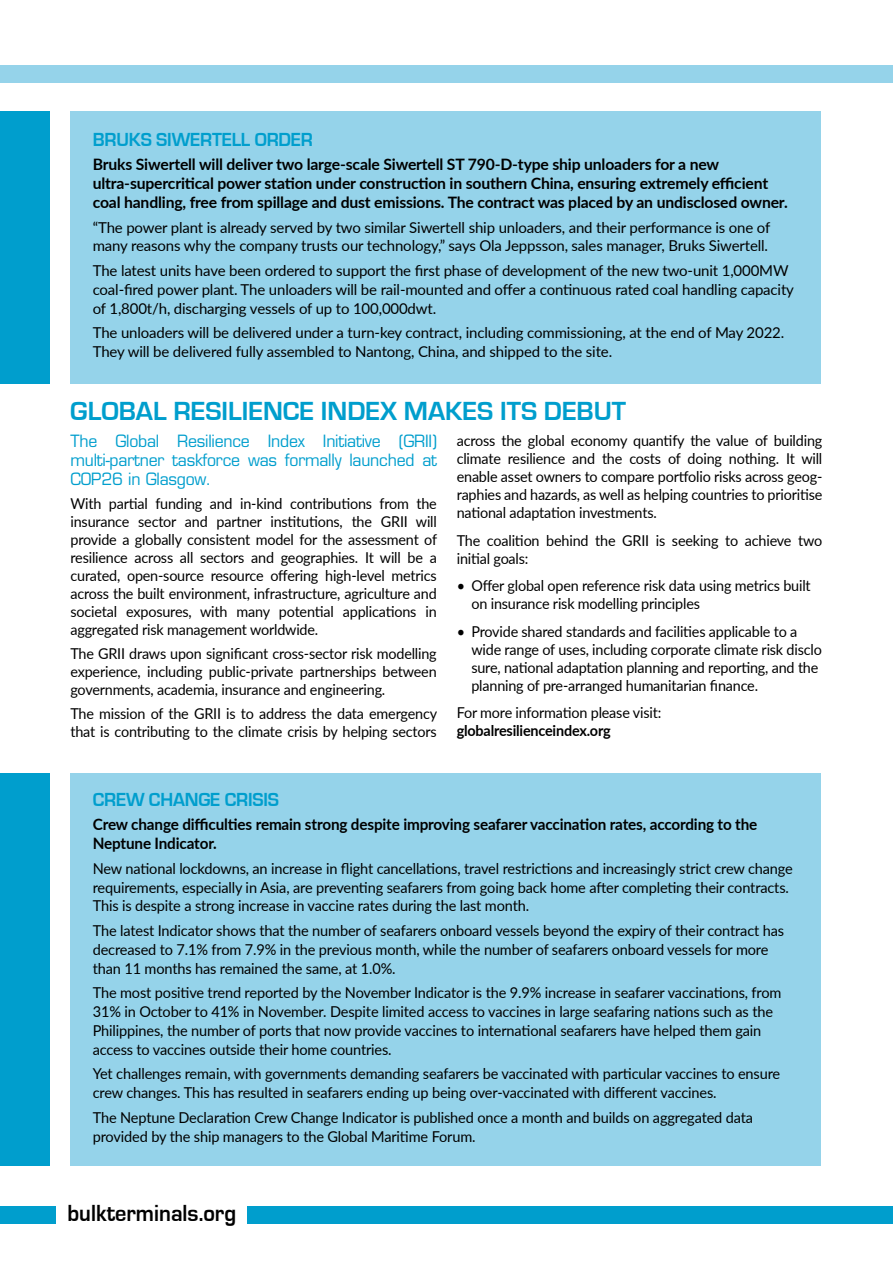
<style>
.page{position:relative;width:893px;height:1263px;background:#fff}
.page>*{position:absolute;margin:0;border:0;box-sizing:border-box;transform-origin:0 0}
.t1{font:700 27px "Eurostile";color:#009ecd}
.t2{font:700 24px "Eurostile";color:#000;scale:.93 1}
.t3{font:700 19.5px "Eurostile";letter-spacing:-.01em;color:#009ecd;scale:.96 1}
.t4{font:16.5px/18.8px "Eurostile";letter-spacing:-.015em;color:#009ecd;text-align:justify;scale:.96 1}
.t5{font:700 15.75px/18.8px "Lato";letter-spacing:-.01em;color:#000}
.t6{font:15px/18.8px "Lato";letter-spacing:-.01em;color:#000}
.t7{font:15px/18px "Lato";letter-spacing:-.01em;color:#000;scale:.96 1}
.t8{font:700 15px "Lato";letter-spacing:-.015em;color:#000;scale:.96 1}
</style>
<div class="page">
<div style="left:0;top:65px;width:893px;height:18px;background:#95d3ea"></div>
<div style="left:248px;top:1206px;width:645px;height:18px;background:#009ecd"></div>
<div style="left:0;top:1206px;width:56px;height:18px;background:#009ecd"></div>
<div style="left:70px;top:111px;width:750px;height:272px;background:#95d3ea"></div>
<div style="left:0;top:111px;width:49px;height:272px;background:#009ecd"></div>
<div style="left:70px;top:774px;width:750px;height:392px;background:#95d3ea"></div>
<div style="left:0;top:774px;width:49px;height:392px;background:#009ecd"></div>
<h3 class="t3" style="left:93px;top:129px;width:231px">BRUKS SIWERTELL ORDER</h3>
<p class="t5" style="left:93px;top:155px;width:696px">Bruks Siwertell will deliver two large-scale Siwertell ST 790-D-type ship unloaders for a new ultra-supercritical power station under construction in southern China, ensuring extremely efficient coal handling, free from spillage and dust emissions. The contract was placed by an undisclosed owner.</p>
<p class="t6" style="left:93px;top:217px;width:679px">“The power plant is already served by two similar Siwertell ship unloaders, and their performance is one of many reasons why the company trusts our technology,” says Ola Jeppsson, sales manager, Bruks Siwertell.</p>
<p class="t6" style="left:93px;top:261px;width:703px">The latest units have been ordered to support the first phase of development of the new two-unit 1,000MW coal-fired power plant. The unloaders will be rail-mounted and offer a continuous rated coal handling capacity of 1,800t/h, discharging vessels of up to 100,000dwt.</p>
<p class="t6" style="left:93px;top:323px;width:693px">The unloaders will be delivered under a turn-key contract, including commissioning, at the end of May 2022.<br>They will be delivered fully assembled to Nantong, China, and shipped to the site.</p>
<h1 class="t1" style="left:70px;top:396px;width:557px">GLOBAL RESILIENCE INDEX MAKES ITS DEBUT</h1>
<p class="t7" style="left:457px;top:431px;width:382px;text-align:justify">across the global economy quantify the value of building climate resilience and the costs of doing nothing. It will enable asset owners to compare portfolio risks across geog&shy;raphies and hazards, as well as helping countries to prioritise national adaptation investments.</p>
<p class="t7" style="left:457px;top:531px;width:382px">The coalition behind the GRII is seeking to achieve two initial goals:</p>
<p class="t7" style="left:471px;top:576px;width:355px;text-indent:-15px">• Offer global open reference risk data using metrics built on insurance risk modelling principles</p>
<p class="t7" style="left:471px;top:622px;width:367px;text-indent:-15px">• Provide shared standards and facilities applicable to a wide range of uses, including corporate climate risk disclo sure, national adaptation planning and reporting, and the planning of pre-arranged humanitarian finance.</p>
<p class="t7" style="left:457px;top:703px;width:215px">For more information please visit:</p>
<p class="t8" style="left:457px;top:720px;width:162px">globalresilienceindex.org</p>
<p class="t4" style="left:71px;top:432px;width:383px">The Global Resilience Index Initiative (GRII) multi-partner taskforce was formally launched at COP26 in Glasgow.</p>
<p class="t7" style="left:70px;top:494px;width:383px;text-align:justify">With partial funding and in-kind contributions from the insurance sector and partner institutions, the GRII will provide a globally consistent model for the assessment of resilience across all sectors and geographies. It will be a curated, open-source resource offering high-level metrics across the built environment, infrastructure, agriculture and societal exposures, with many potential applications in aggregated risk management worldwide.</p>
<p class="t7" style="left:70px;top:644px;width:383px;text-align:justify">The GRII draws upon significant cross-sector risk modelling experience, including public-private partnerships between governments, academia, insurance and engineering.</p>
<p class="t7" style="left:70px;top:704px;width:383px">The mission of the GRII is to address the data emergency that is contributing to the climate crisis by helping sectors</p>
<h3 class="t3" style="left:93px;top:789px;width:196px">CREW CHANGE CRISIS</h3>
<p class="t5" style="left:93px;top:815px;width:666px">Crew change difficulties remain strong despite improving seafarer vaccination rates, according to the<br>Neptune Indicator.</p>
<p class="t6" style="left:93px;top:858px;width:702px">New national lockdowns, an increase in flight cancellations, travel restrictions and increasingly strict crew change requirements, especially in Asia, are preventing seafarers from going back home after completing their contracts.<br>This is despite a strong increase in vaccine rates during the last month.</p>
<p class="t6" style="left:93px;top:921px;width:693px">The latest Indicator shows that the number of seafarers onboard vessels beyond the expiry of their contract has decreased to 7.1% from 7.9% in the previous month, while the number of seafarers onboard vessels for more than 11 months has remained the same, at 1.0%.</p>
<p class="t6" style="left:93px;top:983px;width:690px">The most positive trend reported by the November Indicator is the 9.9% increase in seafarer vaccinations, from 31% in October to 41% in November. Despite limited access to vaccines in large seafaring nations such as the Philippines, the number of ports that now provide vaccines to international seafarers have helped them gain access to vaccines outside their home countries.</p>
<p class="t6" style="left:93px;top:1064px;width:689px">Yet challenges remain, with governments demanding seafarers be vaccinated with particular vaccines to ensure crew changes. This has resulted in seafarers ending up being over-vaccinated with different vaccines.</p>
<p class="t6" style="left:93px;top:1107px;width:662px">The Neptune Declaration Crew Change Indicator is published once a month and builds on aggregated data provided by the ship managers to the Global Maritime Forum.</p>
<h2 class="t2" style="left:67px;top:1199px;width:183px">bulkterminals.org</h2>
</div>
